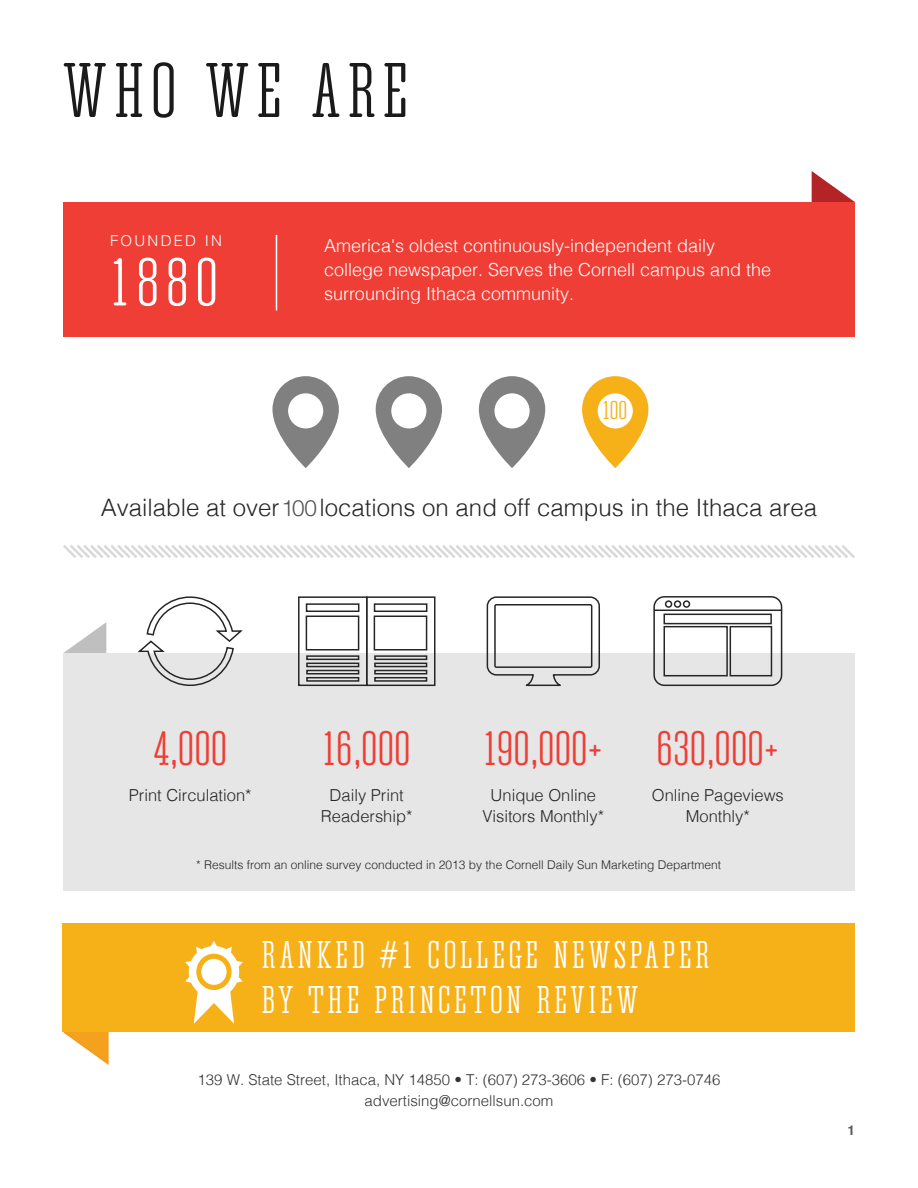
<style>
.page{position:relative;width:918px;height:1188px;background:#fff}
.page>*{position:absolute;margin:0;border:0;box-sizing:border-box;transform-origin:0 0}
.t1{font:72px "Corki Rounded";letter-spacing:.1em;color:#1a1a1a}
.t2{font:63px "Corki Rounded";color:#fff}
.t3{font:45px "Corki Rounded";color:#ee3e35}
.t4{font:36px/45px "Corki Rounded";letter-spacing:.1em;color:#fff}
.t5{font:300 24px "Helvetica";color:#262626}
.t6{font:24px "Corki";color:#f7b118}
.t7{font:700 24px "Proxima Nova";color:#f7b118}
.t8{font:300 22.5px "Helvetica Neue";color:#535355}
.t9{font:300 18px/24px "Helvetica";color:#fff}
.t10{font:300 16.5px/21px "Helvetica";color:#262626;text-align:center}
.t11{font:300 15px/21px "Helvetica";color:#333;text-align:center}
.t12{font:300 15px "Helvetica";letter-spacing:.15em;color:#fff}
.t13{font:700 13.5px "Helvetica";color:#595959}
.t14{font:300 12px "Helvetica";color:#262626}
.s1{font-weight:700}
</style>
<div class="page">
<svg style="left:812px;top:171px;width:43px;height:31px"></svg>
<div style="left:63px;top:202px;width:792px;height:135px;background:#ee3e35"></div>
<hr style="left:276px;top:235px;width:1px;height:75px;background:#fff">
<svg style="left:582px;top:376px;width:66px;height:92px;fill:#f7b118"></svg>
<div style="left:598px;top:393px;width:35px;height:35px;background:#fff;border-radius:50%"></div>
<svg style="left:376px;top:376px;width:66px;height:92px;fill:#808080"></svg>
<div style="left:391px;top:393px;width:35px;height:35px;background:#fff;border-radius:50%"></div>
<svg style="left:479px;top:376px;width:66px;height:92px;fill:#808080"></svg>
<div style="left:494px;top:393px;width:36px;height:35px;background:#fff;border-radius:50%"></div>
<svg style="left:272px;top:376px;width:67px;height:92px;fill:#808080"></svg>
<div style="left:288px;top:393px;width:35px;height:35px;background:#fff;border-radius:50%"></div>
<svg style="left:64px;top:622px;width:42px;height:31px"></svg>
<div style="left:63px;top:653px;width:792px;height:238px;background:#e6e6e6"></div>
<svg style="left:137px;top:596px;width:106px;height:90px"></svg>
<div style="left:298px;top:596px;width:70px;height:90px;border:2px solid #262626"></div>
<svg style="left:305px;top:603px;width:55px;height:79px"></svg>
<div style="left:366px;top:596px;width:69px;height:90px;border:2px solid #262626"></div>
<svg style="left:373px;top:603px;width:55px;height:79px"></svg>
<svg style="left:486px;top:596px;width:114px;height:91px"></svg>
<div style="left:494px;top:604px;width:98px;height:64px;border:2px solid #262626;border-radius:2px"></div>
<svg style="left:653px;top:596px;width:130px;height:91px"></svg>
<svg style="left:63px;top:545px;width:792px;height:13px"></svg>
<svg style="left:62px;top:1016px;width:47px;height:49px"></svg>
<div style="left:63px;top:924px;width:792px;height:108px;background:#f7b118"></div>
<svg style="left:185px;top:941px;width:58px;height:83px"></svg>
<h1 class="t1" style="left:63px;top:63px;width:347px">WHO WE ARE</h1>
<p class="t12" style="left:110px;top:234px;width:113px">FOUNDED IN</p>
<p class="t9" style="left:324px;top:235px;width:449px">America's oldest continuously-independent daily college newspaper. Serves the Cornell campus and the surrounding Ithaca community.</p>
<h2 class="t2" style="left:111px;top:258px;width:109px">1880</h2>
<h3 class="t6" style="left:603px;top:401px;width:26px">100</h3>
<h3 class="t7" style="left:601px;top:403px;width:31px">80</h3>
<h3 class="t5" style="left:101px;top:497px;width:718px">Available at over <span class="s1">80</span> locations on and off campus in the Ithaca area</h3>
<p class="t8" style="left:282px;top:490px;width:37px">100</p>
<h3 class="t3" style="left:153px;top:731px;width:76px">4,000</h3>
<p class="t10" style="left:129px;top:786px;width:124px">Print Circulation*</p>
<h3 class="t3" style="left:323px;top:731px;width:89px">16,000</h3>
<p class="t10" style="left:321px;top:786px;width:93px">Daily Print<br>Readership*</p>
<h3 class="t3" style="left:484px;top:731px;width:120px">190,000+</h3>
<p class="t10" style="left:482px;top:786px;width:123px">Unique Online<br>Visitors Monthly*</p>
<h3 class="t3" style="left:657px;top:731px;width:124px">630,000+</h3>
<p class="t10" style="left:652px;top:786px;width:134px">Online Pageviews<br>Monthly*</p>
<p class="t14" style="left:196px;top:860px;width:526px">* Results from an online survey conducted in 2013 by the Cornell Daily Sun Marketing Department</p>
<h3 class="t4" style="left:262px;top:935px;width:450px">RANKED #1 COLLEGE NEWSPAPER<br>BY THE PRINCETON REVIEW</h3>
<p class="t11" style="left:198px;top:1071px;width:524px">139 W. State Street, Ithaca, NY 14850 • T: (607) 273-3606 • F: (607) 273-0746 advertising@cornellsun.com</p>
<p class="t13" style="left:847px;top:1125px;width:9px">1</p>
</div>
